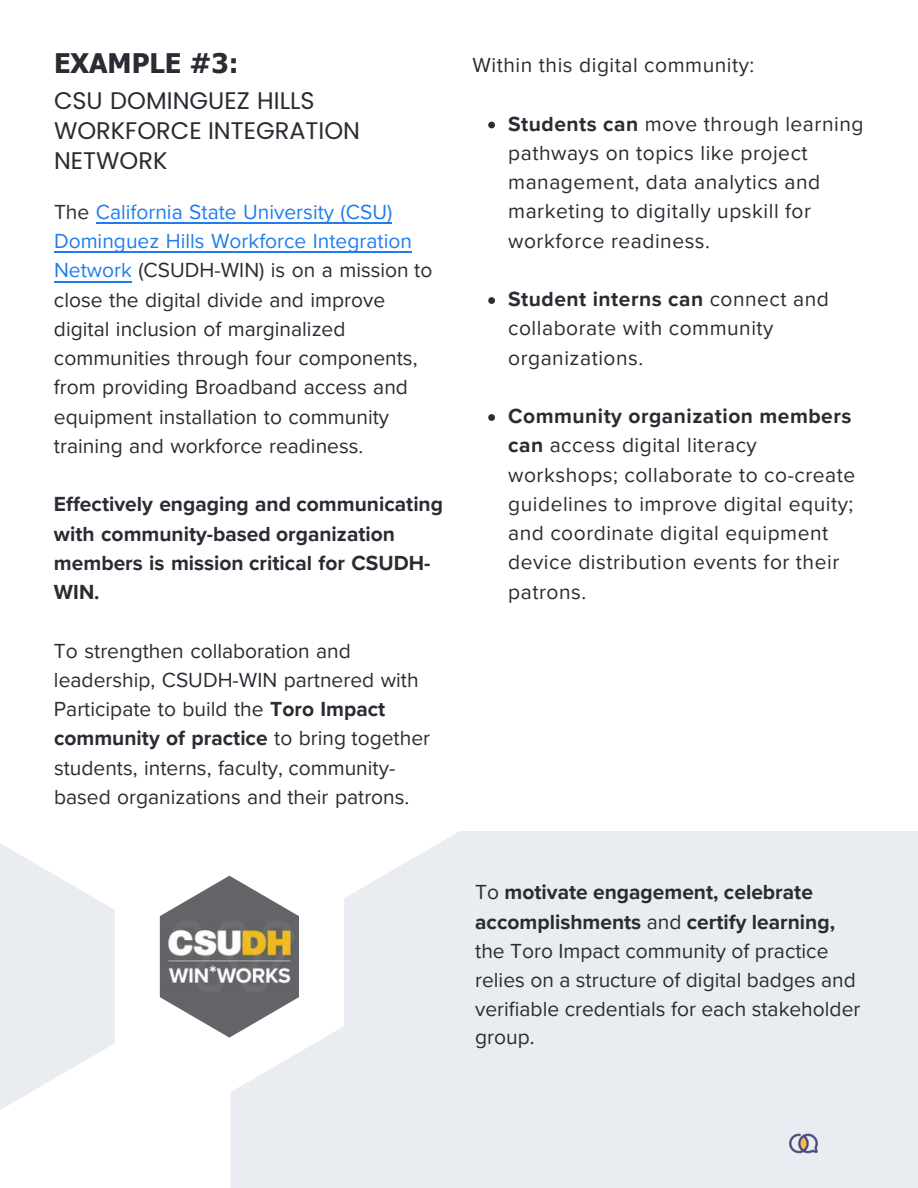
<style>
.page{position:relative;width:918px;height:1188px;background:#fff}
.page>*{position:absolute;margin:0;border:0;box-sizing:border-box;transform-origin:0 0}
.t1{font:700 27px "Tahoma";color:#2a2c33}
.t2{font:24px/29.5px "Poppins";color:#2a2c33}
.t3{font:21px/29.2px "Proxima Nova";color:#2a2c33}
.t4{font:21px/29.2px "Proxima Nova";letter-spacing:.025em;color:#2a2c33}
.t5{font:700 21px/29.2px "Proxima Nova";color:#2a2c33}
.s1{color:#217ded}
.s2{font-weight:700}
.s3{font-family:"Minion Pro"}
</style>
<div class="page">
<svg style="left:0;top:843px;width:115px;height:267px;fill:#e9edf1"></svg>
<div style="left:459px;top:832px;width:459px;height:356px;background:#e9edf1"></div>
<svg style="left:344px;top:832px;width:115px;height:193px;fill:#e9edf1"></svg>
<div style="left:231px;top:1025px;width:229px;height:163px;background:#e9edf1"></div>
<img style="left:160px;top:876px;width:139px;height:162px">
<svg style="left:488px;top:122px;width:7px;height:6px"></svg>
<svg style="left:488px;top:297px;width:7px;height:7px"></svg>
<svg style="left:488px;top:414px;width:7px;height:7px"></svg>
<img style="left:789px;top:1133px;width:29px;height:21px">
<hr style="left:96px;top:222px;width:296px;height:2px;background:#217ded">
<hr style="left:54px;top:252px;width:358px;height:1px;background:#217ded">
<hr style="left:54px;top:281px;width:78px;height:1px;background:#217ded">
<h4 class="t1" style="left:54px;top:44px;width:186px">EXAMPLE #3:</h4>
<h4 class="t2" style="left:54px;top:86px;width:308px">CSU DOMINGUEZ HILLS<br>WORKFORCE INTEGRATION<br>NETWORK</h4>
<h4 class="t3" style="left:54px;top:198px;width:380px">The <span class="s1">California State University (CSU)<br>Dominguez Hills Workforce Integration Network</span> (CSUDH-WIN) is on a mission to close the digital divide and improve digital inclusion of marginalized communities through four components, from providing Broadband access and equipment installation to community training and workforce readiness.</h4>
<h4 class="t5" style="left:54px;top:490px;width:391px">Effectively engaging and communicating with community-based organization members is mission critical for CSUDH-<br>WIN.</h4>
<h4 class="t3" style="left:54px;top:637px;width:378px">To strengthen collaboration and leadership, CSUDH-WIN partnered with Participate to build the <span class="s2">Toro Impact community of practice</span> to bring together students, interns, faculty, community&shy;based organizations and their patrons.</h4>
<p class="t4" style="left:472px;top:51px;width:283px">Within this digital community:</p>
<p class="t4" style="left:508px;top:109px;width:357px"><span class="s2">Students can</span> move through learning pathways on topics like project management, data analytics and marketing to digitally upskill for workforce readiness.</p>
<p class="t4" style="left:508px;top:285px;width:322px"><span class="s2">Student interns can</span> connect and collaborate with community organizations.</p>
<p class="t4" style="left:508px;top:402px;width:349px"><span class="s2">Community organization members can</span> access digital literacy workshops; collaborate to co-create guidelines to improve digital equity; and coordinate digital equipment device distribution events for their patrons.</p>
<h1 class="t3" style="left:475px;top:878px;width:387px">To <span class="s2">motivate engagement, celebrate accomplishments</span> and <span class="s2">certify learning, </span>the Toro Impact community of practice relies on a structure of digital badges and verifiable credentials for each stakeholder group<span class="s3">.</span></h1>
</div>
